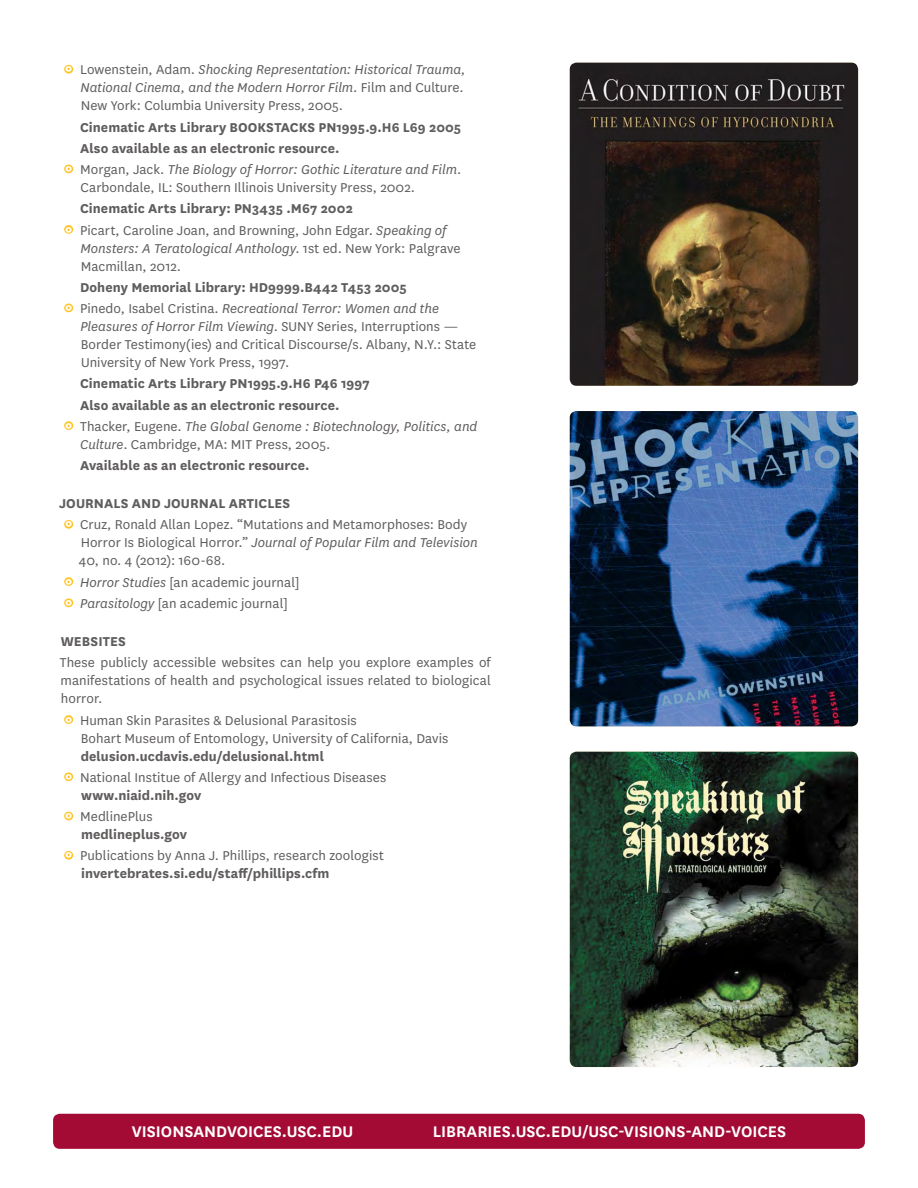
<style>
.page{position:relative;width:918px;height:1188px;background:#fff}
.page>*{position:absolute;margin:0;border:0;box-sizing:border-box;transform-origin:0 0}
.t1{font:600 18px "National";color:#fff}
.t2{font:15px/18px "National";letter-spacing:.005em;color:#5f5c5c}
.t3{font:700 15px/21.3px "National";letter-spacing:.005em;color:#5f5c5c}
.t4{font:italic 15px/18px "National";color:#5f5c5c;text-align:justify}
.s1{font-family:"Neutraface Text";font-weight:700;font-style:normal;color:#fff}
.s2{font-style:normal}
.s3{font-weight:700}
.s4{font-family:"Neutraface Text";font-weight:700;color:#fff}
.s5{font-style:italic}
.s6{font-family:"Neutraface Text";color:#fff}
.s7{font-weight:400}
.s8{font-weight:400;font-style:italic}
</style>
<div class="page">
<img style="left:570px;top:63px;width:288px;height:323px">
<div style="left:53px;top:1114px;width:812px;height:35px;background:#a30b35;border-radius:7px"></div>
<svg style="left:64px;top:64px;width:10px;height:10px"></svg>
<svg style="left:64px;top:164px;width:10px;height:10px"></svg>
<svg style="left:64px;top:225px;width:10px;height:9px"></svg>
<svg style="left:64px;top:303px;width:10px;height:10px"></svg>
<svg style="left:64px;top:421px;width:10px;height:9px"></svg>
<svg style="left:64px;top:520px;width:10px;height:9px"></svg>
<svg style="left:64px;top:577px;width:10px;height:9px"></svg>
<svg style="left:64px;top:598px;width:10px;height:10px"></svg>
<svg style="left:64px;top:715px;width:10px;height:9px"></svg>
<svg style="left:64px;top:772px;width:10px;height:10px"></svg>
<svg style="left:64px;top:811px;width:10px;height:10px"></svg>
<svg style="left:64px;top:850px;width:10px;height:10px"></svg>
<img style="left:570px;top:411px;width:288px;height:315px">
<img style="left:570px;top:752px;width:288px;height:315px">
<p class="t4" style="left:80px;top:60px;width:387px;text-indent:-15px"><span class="s1">º</span> <span class="s2">Lowenstein, Adam.</span> Shocking Representation: Historical Trauma, National Cinema, and the Modern Horror Film<span class="s2">. Film and Culture.<br>New York: Columbia University Press, 2005.</span></p>
<p class="t3" style="left:80px;top:115px;width:383px">Cinematic Arts Library BOOKSTACKS PN1995.9.H6 L69 2005</p>
<p class="t3" style="left:80px;top:136px;width:261px">Also available as an electronic resource.</p>
<p class="t4" style="left:65px;top:160px;width:398px"><span class="s1">º</span> <span class="s2">Morgan, Jack.</span> The Biology of Horror: Gothic Literature and Film<span class="s2">.</span></p>
<p class="t2" style="left:81px;top:178px;width:336px">Carbondale, IL: Southern Illinois University Press, 2002.</p>
<p class="t2" style="left:65px;top:197px;width:383px;line-height:21.3px;text-indent:15px"><span class="s3">Cinematic Arts Library: PN3435 .M67 2002<br></span><span class="s4">º</span> Picart, Caroline Joan, and Browning, John Edgar. <span class="s5">Speaking of</span></p>
<p class="t2" style="left:80px;top:238px;width:382px"><span class="s5">Monsters: A Teratological Anthology</span>. 1st ed. New York: Palgrave<br>Macmillan, 2012.</p>
<p class="t3" style="left:65px;top:275px;width:375px;text-indent:15px">Doheny Memorial Library: HD9999.B442 T453 2005<br><span class="s6">º</span> <span class="s7">Pinedo, Isabel Cristina.</span> <span class="s8">Recreational Terror: Women and the</span></p>
<p class="t2" style="left:80px;top:317px;width:397px"><span class="s5">Pleasures of Horror Film Viewing</span>. SUNY Series, Interruptions —<br>Border Testimony(ies) and Critical Discourse/s. Albany, N.Y.: State<br>University of New York Press, 1997.</p>
<p class="t3" style="left:80px;top:372px;width:291px">Cinematic Arts Library PN1995.9.H6 P46 1997</p>
<p class="t3" style="left:80px;top:393px;width:261px">Also available as an electronic resource.</p>
<p class="t4" style="left:65px;top:417px;width:414px"><span class="s1">º</span> <span class="s2">Thacker, Eugene.</span> The Global Genome : Biotechnology, Politics, and</p>
<p class="t3" style="left:80px;top:432px;width:252px"><span class="s8">Culture</span><span class="s7">. Cambridge, MA: MIT Press, 2005.<br></span>Available as an electronic resource.</p>
<p class="t2" style="left:65px;top:492px;width:404px;line-height:21.3px;text-indent:-6px"><span class="s3">JOURNALS AND JOURNAL ARTICLES<br></span><span class="s4">º</span> Cruz, Ronald Allan Lopez. “Mutations and Metamorphoses: Body</p>
<p class="t2" style="left:79px;top:533px;width:400px">Horror Is Biological Horror.” <span class="s5">Journal of Popular Film and Television<br></span>40, no. 4 (2012): 160-68.</p>
<p class="t2" style="left:65px;top:571px;width:236px;line-height:21.3px"><span class="s4">º</span> <span class="s5">Horror Studies</span> [an academic journal] <span class="s4">º</span> <span class="s5">Parasitology</span> [an academic journal]</p>
<p class="t3" style="left:61px;top:630px;width:66px">WEBSITES</p>
<p class="t2" style="left:60px;top:653px;width:432px;text-align:justify">These publicly accessible websites can help you explore examples of manifestations of health and psychological issues related to biological horror.</p>
<p class="t2" style="left:81px;top:710px;width:369px;text-indent:-16px"><span class="s4">º</span> Human Skin Parasites &amp; Delusional Parasitosis<br>Bohart Museum of Entomology, University of California, Davis</p>
<p class="t2" style="left:65px;top:745px;width:323px;line-height:21.3px;text-indent:16px"><span class="s3">delusion.ucdavis.edu/delusional.html<br></span><span class="s4">º</span> National Institue of Allergy and Infectious Diseases</p>
<p class="t3" style="left:65px;top:784px;width:138px;text-indent:16px">www.niaid.nih.gov <span class="s6">º</span> <span class="s7">MedlinePlus</span></p>
<p class="t2" style="left:65px;top:823px;width:320px;line-height:21.3px;text-indent:16px"><span class="s3">medlineplus.gov<br></span><span class="s4">º</span> Publications by Anna J. Phillips, research zoologist</p>
<p class="t3" style="left:81px;top:862px;width:250px">invertebrates.si.edu/staff/phillips.cfm</p>
<p class="t1" style="left:132px;top:1119px;width:223px">VISIONSANDVOICES.USC.EDU</p>
<p class="t1" style="left:433px;top:1119px;width:355px">LIBRARIES.USC.EDU/USC-VISIONS-AND-VOICES</p>
</div>
